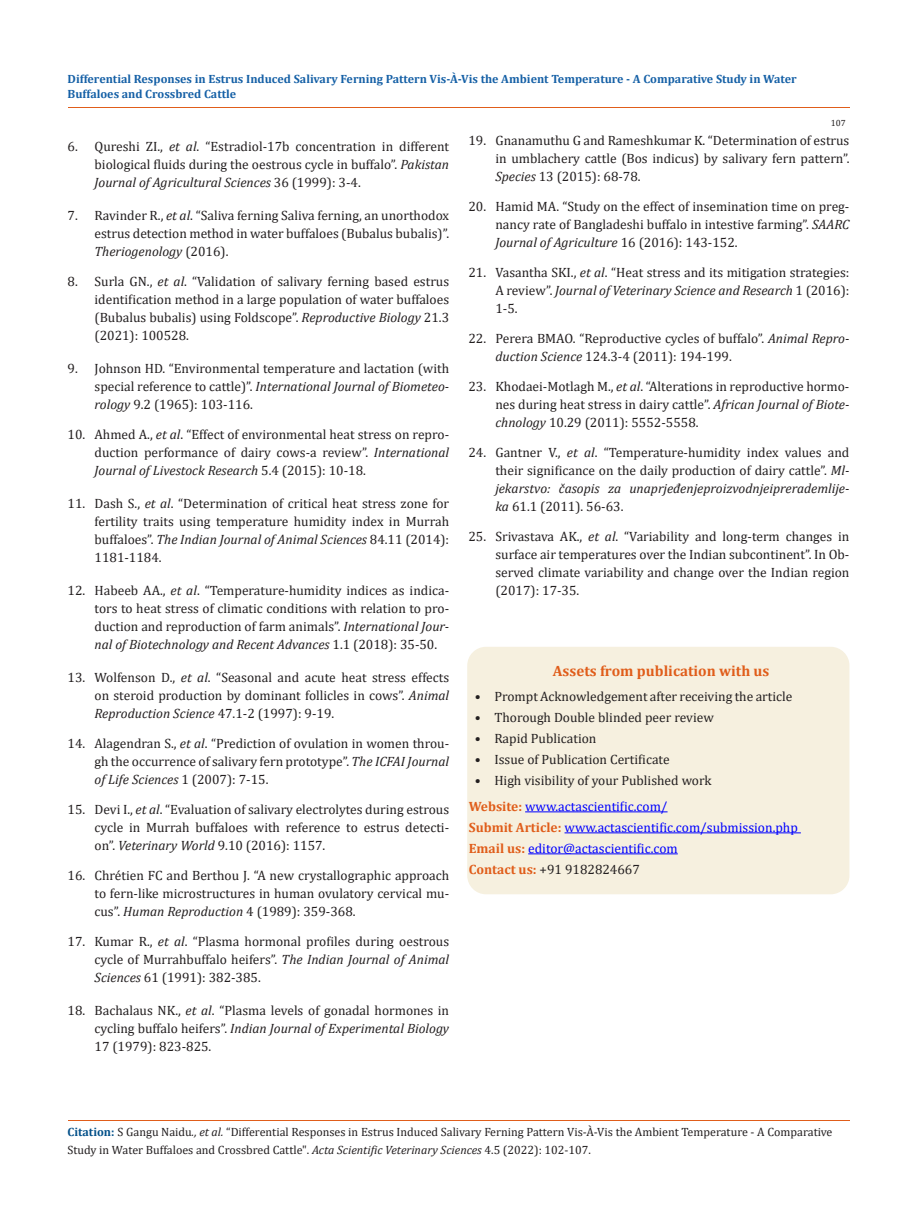
<style>
.page{position:relative;width:917px;height:1224px;background:#fff}
.page>*{position:absolute;margin:0;border:0;box-sizing:border-box;transform-origin:0 0}
.t1{font:700 15px "Cambria";color:#e05d1a}
.t2{font:13.5px/18px "Cambria";color:#231f20;text-align:justify}
.t3{font:13.5px "Cambria";color:#00f}
.t4{font:12px/18px "Cambria";color:#231f20}
.t5{font:700 12px "Cambria";color:#1560a6}
.t6{font:9px "Cambria";color:#231f20}
.s1{font-style:italic}
.s2{font-weight:700;color:#e05d1a}
.s3{font-weight:700;color:#035089}
</style>
<div class="page">
<div style="left:468px;top:648px;width:380px;height:246px;background:#f6f0df;border-radius:18px"></div>
<div style="left:467px;top:647px;width:382px;height:247px;border:2px solid #f6f0df;border-radius:18px"></div>
<hr style="left:525px;top:811px;width:142px;height:1px;background:#00f">
<hr style="left:564px;top:832px;width:236px;height:1px;background:#00f">
<hr style="left:528px;top:853px;width:149px;height:1px;background:#00f">
<hr style="left:68px;top:108px;width:781px;height:1px;background:#e05d1a">
<hr style="left:68px;top:1120px;width:781px;height:1px;background:#e05d1a">
<p class="t5" style="left:68px;top:70px;width:730px">Differential Responses in Estrus Induced Salivary Ferning Pattern Vis-À-Vis the Ambient Temperature - A Comparative Study in Water</p>
<p class="t5" style="left:68px;top:85px;width:170px">Buffaloes and Crossbred Cattle</p>
<p class="t6" style="left:830px;top:118px;width:16px">107</p>
<p class="t2" style="left:94px;top:137px;width:356px;text-indent:-27px">6. Qureshi ZI., <span class="s1">et al</span>. “Estradiol-17b concentration in different biological fluids during the oestrous cycle in buffalo”. <span class="s1">Pakistan Journal of Agricultural Sciences</span> 36 (1999): 3-4.</p>
<p class="t2" style="left:94px;top:206px;width:356px;text-indent:-27px">7. Ravinder R., <span class="s1">et al</span>. “Saliva ferning Saliva ferning, an unorthodox estrus detection method in water buffaloes (Bubalus bubalis)”.<br><span class="s1">Theriogenology</span> (2016).</p>
<p class="t2" style="left:94px;top:272px;width:356px;text-indent:-27px">8. Surla GN., <span class="s1">et al</span>. “Validation of salivary ferning based estrus identification method in a large population of water buffaloes (Bubalus bubalis) using Foldscope”. <span class="s1">Reproductive Biology</span> 21.3 (2021): 100528.</p>
<p class="t2" style="left:94px;top:359px;width:356px;text-indent:-27px">9. Johnson HD. “Environmental temperature and lactation (with special reference to cattle)”. <span class="s1">International Journal of Biometeo&shy;rology</span> 9.2 (1965): 103-116.</p>
<p class="t2" style="left:94px;top:425px;width:356px;text-indent:-27px">10. Ahmed A., <span class="s1">et al</span>. “Effect of environmental heat stress on repro&shy;duction performance of dairy cows-a review”. <span class="s1">International Journal of Livestock Research</span> 5.4 (2015): 10-18.</p>
<p class="t2" style="left:94px;top:494px;width:356px;text-indent:-27px">11. Dash S., <span class="s1">et al</span>. “Determination of critical heat stress zone for fertility traits using temperature humidity index in Murrah buffaloes”. <span class="s1">The Indian Journal of Animal Sciences</span> 84.11 (2014):<br>1181-1184.</p>
<p class="t2" style="left:94px;top:581px;width:356px;text-indent:-27px">12. Habeeb AA., <span class="s1">et al</span>. “Temperature-humidity indices as indica&shy;tors to heat stress of climatic conditions with relation to pro&shy;duction and reproduction of farm animals”. <span class="s1">International Jour&shy;nal of Biotechnology and Recent Advances</span> 1.1 (2018): 35-50.</p>
<p class="t2" style="left:94px;top:668px;width:356px;text-indent:-27px">13. Wolfenson D., <span class="s1">et al</span>. “Seasonal and acute heat stress effects on steroid production by dominant follicles in cows”. <span class="s1">Animal Reproduction Science</span> 47.1-2 (1997): 9-19.</p>
<p class="t2" style="left:94px;top:734px;width:356px;text-indent:-27px">14. Alagendran S., <span class="s1">et al</span>. “Prediction of ovulation in women throu&shy;gh the occurrence of salivary fern prototype”. <span class="s1">The ICFAI Journal of Life Sciences</span> 1 (2007): 7-15.</p>
<p class="t2" style="left:94px;top:800px;width:356px;text-indent:-27px">15. Devi I., <span class="s1">et al</span>. “Evaluation of salivary electrolytes during estrous cycle in Murrah buffaloes with reference to estrus detecti&shy;on”. <span class="s1">Veterinary World</span> 9.10 (2016): 1157.</p>
<p class="t2" style="left:94px;top:866px;width:356px;text-indent:-27px">16. Chrétien FC and Berthou J. “A new crystallographic approach to fern-like microstructures in human ovulatory cervical mu&shy;cus”. <span class="s1">Human Reproduction</span> 4 (1989): 359-368.</p>
<p class="t2" style="left:94px;top:932px;width:356px;text-indent:-27px">17. Kumar R., <span class="s1">et al</span>. “Plasma hormonal profiles during oestrous cycle of Murrahbuffalo heifers”. <span class="s1">The Indian Journal of Animal Sciences</span> 61 (1991): 382-385.</p>
<p class="t2" style="left:94px;top:1001px;width:356px;text-indent:-27px">18. Bachalaus NK., <span class="s1">et al</span>. “Plasma levels of gonadal hormones in cycling buffalo heifers”. <span class="s1">Indian Journal of Experimental Biology </span>17 (1979): 823-825.</p>
<p class="t2" style="left:495px;top:132px;width:355px;text-indent:-27px">19. Gnanamuthu G and Rameshkumar K. “Determination of estrus in umblachery cattle (Bos indicus) by salivary fern pattern”.<br><span class="s1">Species</span> 13 (2015): 68-78.</p>
<p class="t2" style="left:495px;top:198px;width:355px;text-indent:-27px">20. Hamid MA. “Study on the effect of insemination time on preg&shy;nancy rate of Bangladeshi buffalo in intestive farming”. <span class="s1">SAARC Journal of Agriculture</span> 16 (2016): 143-152.</p>
<p class="t2" style="left:495px;top:264px;width:355px;text-indent:-27px">21. Vasantha SKI., <span class="s1">et al</span>. “Heat stress and its mitigation strategies:<br>A review”. <span class="s1">Journal of Veterinary Science and Research</span> 1 (2016):<br>1-5.</p>
<p class="t2" style="left:495px;top:330px;width:355px;text-indent:-27px">22. Perera BMAO. “Reproductive cycles of buffalo”. <span class="s1">Animal Repro&shy;duction Science</span> 124.3-4 (2011): 194-199.</p>
<p class="t2" style="left:495px;top:378px;width:355px;text-indent:-27px">23. Khodaei-Motlagh M., <span class="s1">et al</span>. “Alterations in reproductive hormo&shy;nes during heat stress in dairy cattle”. <span class="s1">African Journal of Biote&shy;chnology</span> 10.29 (2011): 5552-5558.</p>
<p class="t2" style="left:495px;top:444px;width:355px;text-indent:-27px">24. Gantner V., <span class="s1">et al</span>. “Temperature-humidity index values and their significance on the daily production of dairy cattle”. <span class="s1">Ml&shy;jekarstvo: časopis za unaprjeđenjeproizvodnjeiprerademlije&shy;ka</span> 61.1 (2011). 56-63.</p>
<p class="t2" style="left:495px;top:528px;width:355px;text-indent:-27px">25. Srivastava AK., <span class="s1">et al</span>. “Variability and long-term changes in surface air temperatures over the Indian subcontinent”. In Ob&shy;served climate variability and change over the Indian region (2017): 17-35.</p>
<p class="t1" style="left:553px;top:660px;width:218px">Assets from publication with us</p>
<p class="t2" style="left:475px;top:688px;width:319px">• Prompt Acknowledgement after receiving the article</p>
<p class="t2" style="left:475px;top:709px;width:240px">• Thorough Double blinded peer review</p>
<p class="t2" style="left:475px;top:730px;width:123px">• Rapid Publication</p>
<p class="t2" style="left:475px;top:751px;width:196px">• Issue of Publication Certificate</p>
<p class="t2" style="left:475px;top:772px;width:238px">• High visibility of your Published work</p>
<p class="t3" style="left:468px;top:798px;width:200px"><span class="s2">Website:</span> www.actascientific.com/</p>
<p class="t3" style="left:468px;top:819px;width:330px"><span class="s2">Submit Article:</span> www.actascientific.com/submission.php</p>
<p class="t3" style="left:468px;top:840px;width:210px"><span class="s2">Email us:</span> editor@actascientific.com</p>
<p class="t2" style="left:468px;top:860px;width:173px"><span class="s2">Contact us:</span> +91 9182824667</p>
<p class="t4" style="left:68px;top:1123px;width:766px"><span class="s3">Citation:</span> S Gangu Naidu<span class="s1">., et al.</span> “Differential Responses in Estrus Induced Salivary Ferning Pattern Vis-À-Vis the Ambient Temperature - A Comparative<br>Study in Water Buffaloes and Crossbred Cattle". <span class="s1">Acta Scientific Veterinary Sciences</span> 4.5 (2022): 102-107.</p>
</div>
